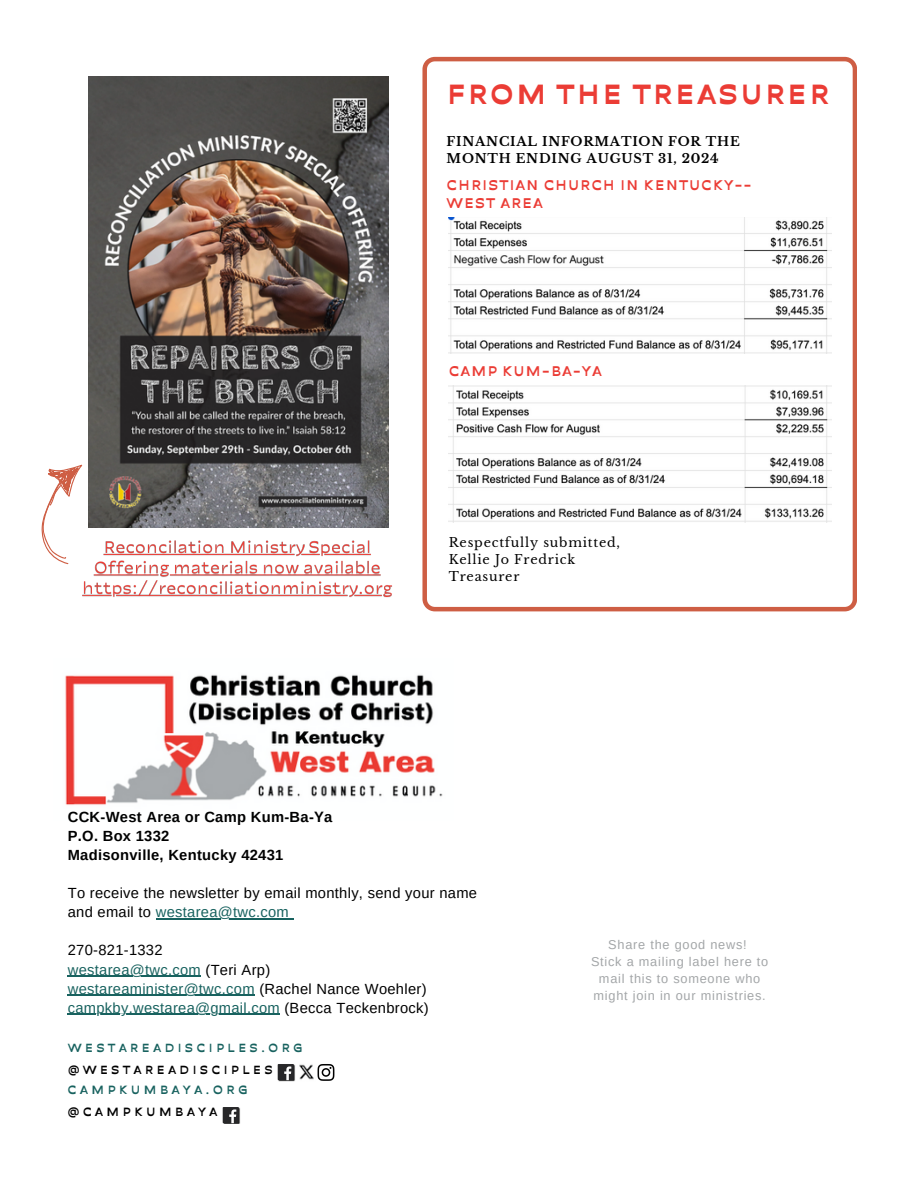
<style>
.page{position:relative;width:918px;height:1188px;background:#fff}
.page>*{position:absolute;margin:0;border:0;box-sizing:border-box;transform-origin:0 0}
.t1{font:900 28.2px "Portland";letter-spacing:.06em;color:#eb3c35}
.t2{font:14.7px "Arimo";letter-spacing:.02em;color:#18625f}
.t3{font:14.7px/19.2px "Arimo";letter-spacing:.02em;color:#000}
.t4{font:700 14.7px/19.2px "Arimo";letter-spacing:.02em;color:#000}
.t5{font:700 14.25px/18px "Portland";letter-spacing:.06em;color:#eb3c35}
.t6{font:12.75px/17px "Arimo";letter-spacing:.06em;color:#a3a6a8;text-align:center}
.t7{font:700 12.75px/17px "Libre Baskerville";letter-spacing:.06em;color:#000}
.t8{font:12.75px "Libre Baskerville";letter-spacing:.06em;color:#000}
.t9{font:700 12.15px "Portland";letter-spacing:.25em;color:#18625f}
.t10{font:700 12.15px "Portland";letter-spacing:.25em;color:#000}
.t11{font:700 12px "Portland";letter-spacing:.25em;color:#18625f}
.t12{font:700 12px "Portland";letter-spacing:.25em;color:#000}
.s1{color:#18625f}
.s2{color:#000}
</style>
<div class="page">
<img style="left:222px;top:1107px;width:18px;height:16px">
<svg style="left:318px;top:1064px;width:16px;height:17px"></svg>
<img style="left:65px;top:674px;width:378px;height:131px">
<img style="left:299px;top:1064px;width:15px;height:16px">
<img style="left:277px;top:1064px;width:18px;height:17px">
<svg style="left:422px;top:57px;width:435px;height:554px"></svg>
<img style="left:449px;top:385px;width:382px;height:137px">
<img style="left:449px;top:217px;width:382px;height:136px">
<hr style="left:156px;top:918px;width:133px;height:1px;background:#18625f">
<hr style="left:68px;top:976px;width:133px;height:1px;background:#18625f">
<hr style="left:68px;top:995px;width:187px;height:1px;background:#18625f">
<hr style="left:68px;top:1014px;width:212px;height:1px;background:#18625f">
<img style="left:88px;top:76px;width:301px;height:451px">
<svg style="left:41px;top:453px;width:59px;height:112px"></svg>
<img style="left:80px;top:535px;width:312px;height:63px">
<p class="t1" style="left:447px;top:73px;width:385px">FROM THE TREASURER</p>
<h6 class="t7" style="left:447px;top:133px;width:295px">FINANCIAL INFORMATION FOR THE<br>MONTH ENDING AUGUST 31, 2024</h6>
<h6 class="t5" style="left:447px;top:175px;width:307px">CHRISTIAN CHURCH IN KENTUCKY--<br>WEST AREA</h6>
<p class="t5" style="left:449px;top:361px;width:155px">CAMP KUM-BA-YA</p>
<h6 class="t8" style="left:449px;top:535px;width:173px">Respectfully submitted,</h6>
<p class="t8" style="left:449px;top:552px;width:128px">Kellie Jo Fredrick</p>
<p class="t8" style="left:449px;top:569px;width:72px">Treasurer</p>
<p class="t4" style="left:68px;top:807px;width:266px">CCK-West Area or Camp Kum-Ba-Ya<br>P.O. Box 1332<br>Madisonville, Kentucky 42431</p>
<p class="t3" style="left:68px;top:883px;width:411px">To receive the newsletter by email monthly, send your name and email to <span class="s1">westarea@twc.com</span></p>
<h1 class="t3" style="left:68px;top:941px;width:96px">270-821-1332</h1>
<p class="t2" style="left:68px;top:961px;width:204px">westarea@twc.com <span class="s2">(Teri Arp)</span></p>
<h4 class="t2" style="left:68px;top:980px;width:360px">westareaminister@twc.com <span class="s2">(Rachel Nance Woehler)</span></h4>
<h5 class="t2" style="left:68px;top:999px;width:362px">campkby.westarea@gmail.com <span class="s2">(Becca Teckenbrock)</span></h5>
<h6 class="t11" style="left:68px;top:1038px;width:237px">WESTAREADISCIPLES.ORG</h6>
<h3 class="t12" style="left:68px;top:1060px;width:207px">@WESTAREADISCIPLES</h3>
<p class="t9" style="left:68px;top:1081px;width:182px">CAMPKUMBAYA.ORG</p>
<p class="t10" style="left:68px;top:1103px;width:152px">@CAMPKUMBAYA</p>
<h5 class="t6" style="left:608px;top:936px;width:140px">Share the good news!</h5>
<h6 class="t6" style="left:591px;top:953px;width:179px">Stick a mailing label here to mail this to someone who might join in our ministries.</h6>
</div>
